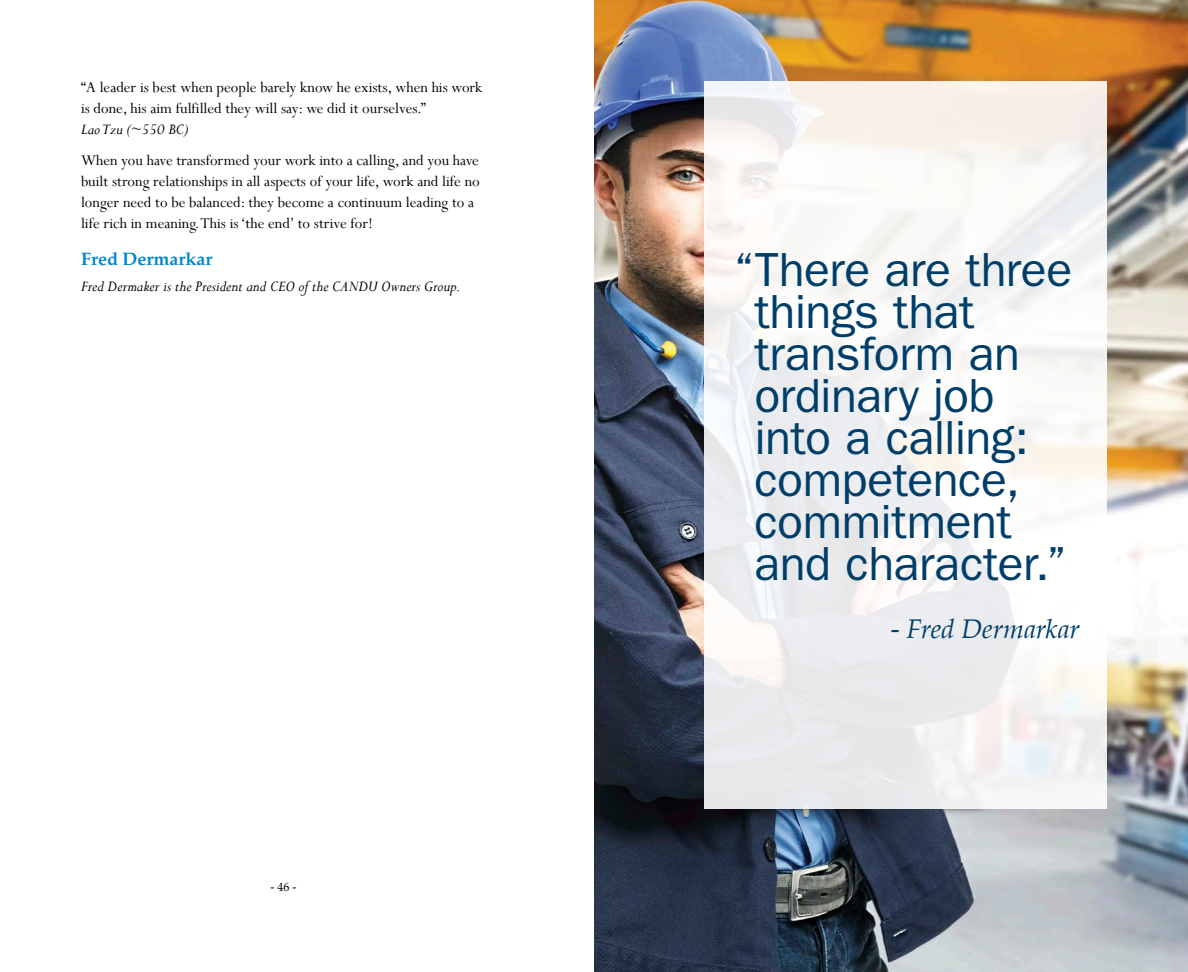
<style>
.page{position:relative;width:1188px;height:972px;background:#fff}
.page>*{position:absolute;margin:0;border:0;box-sizing:border-box;transform-origin:0 0}
.t1{font:48px/42px "ITC Franklin Gothic Std";letter-spacing:-.01em;color:#003e6a}
.t2{font:italic 27px "Palatino";letter-spacing:-.01em;color:#003e6a}
.t3{font:700 18px "Palatino";color:#0087ce}
.t4{font:16.5px/21px "Perpetua";color:#000}
.t5{font:italic 16.5px "Perpetua";color:#000}
.t6{font:12px "Palatino";color:#000}
</style>
<div class="page">
<img style="left:594px;top:0;width:594px;height:972px">
<div style="left:704px;top:81px;width:403px;height:727px;background:linear-gradient(to bottom,#faf7f4,#eeeff1)"></div>
<p class="t4" style="left:81px;top:76px;width:403px">“A leader is best when people barely know he exists, when his work is done, his aim fulfilled they will say: we did it ourselves.”</p>
<p class="t5" style="left:81px;top:118px;width:109px">Lao Tzu (~550 BC)</p>
<p class="t4" style="left:81px;top:149px;width:400px">When you have transformed your work into a calling, and you have built strong relationships in all aspects of your life, work and life no longer need to be balanced: they become a continuum leading to a life rich in meaning. This is ‘the end’ to strive for!</p>
<p class="t3" style="left:81px;top:243px;width:133px">Fred Dermarkar</p>
<p class="t5" style="left:81px;top:276px;width:381px">Fred Dermaker is the President and CEO of the CANDU Owners Group.</p>
<p class="t6" style="left:271px;top:877px;width:27px">- 46 -</p>
<h1 class="t1" style="left:754px;top:249px;width:320px;text-indent:-21px">“There are three things that transform an ordinary job into a calling: competence, commitment and character.”</h1>
<h2 class="t2" style="left:891px;top:606px;width:191px">- Fred Dermarkar</h2>
</div>
